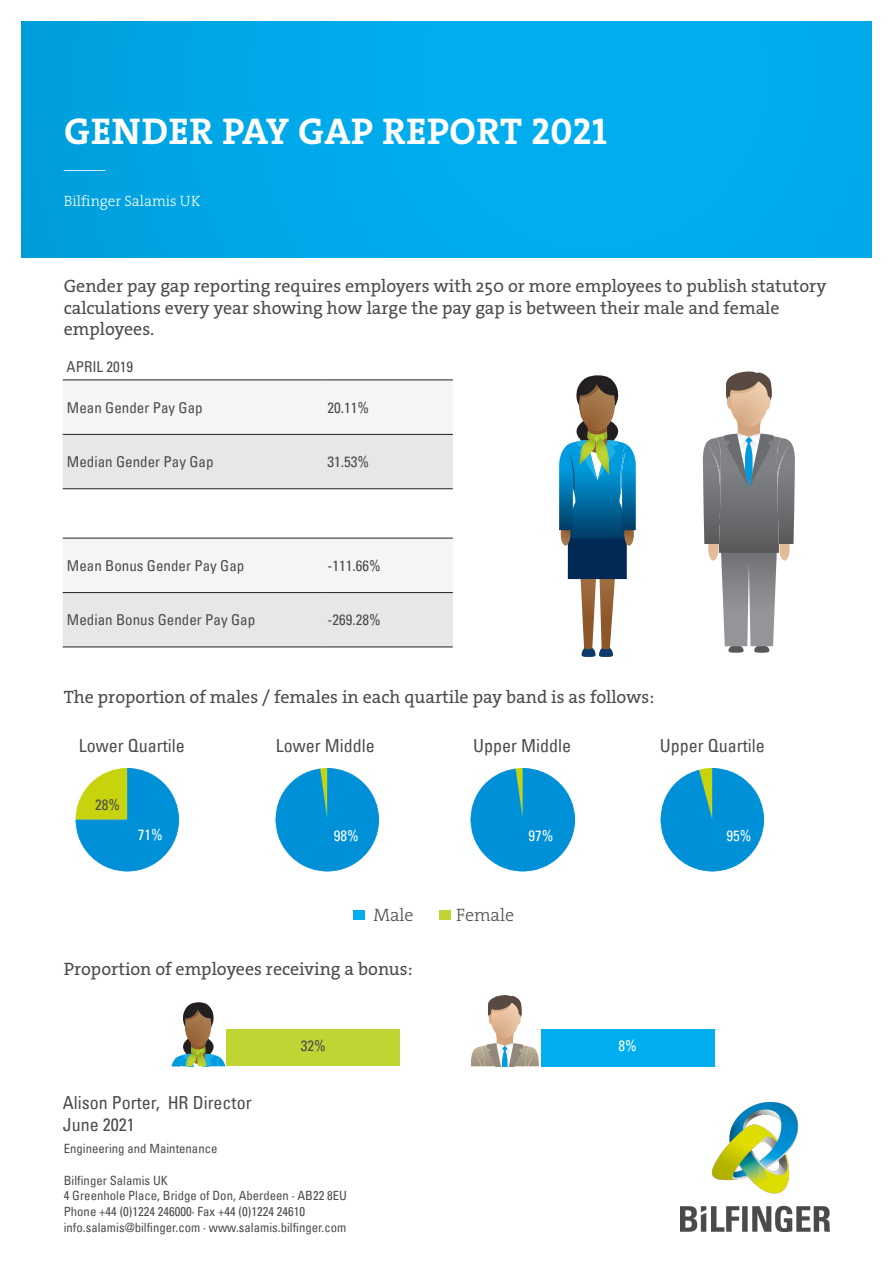
<style>
.page{position:relative;width:893px;height:1263px;background:#fff}
.page>*{position:absolute;margin:0;border:0;box-sizing:border-box;transform-origin:0 0}
.PB_Headline_28{font:700 37.5px "The Serif W7";letter-spacing:.015em;color:#fff}
.TM_Intro{font:18px/21.8px "The Serif W5 Plain";color:#4b4c4d}
.TM_Intro-2{font:condensed 18px "Univers Com 57";color:#4b4c4d}
.TM_Intro-3{font:300 18px "The Serif W3";color:#4b4c4d}
.TM_Tab{font:condensed 15px "Univers Com 57";color:#4b4c4d}
.TM_Ü2{font:300 15px "The Serif W3";color:#fff}
.PB_Subline{font:condensed 15px "Univers Com 57";color:#fff}
.PB_Subline-2{font:condensed 15px "Univers Com 57";color:#4b4c4d}
.PB_Subline-3{font:15px "Myriad Pro";color:#fff}
.PB_Adresse_condensed{font:condensed 12.75px/15.8px "Univers Com 57";color:#4b4c4d}
</style>
<div class="page">
<div style="left:21px;top:21px;width:851px;height:236px;background:linear-gradient(to right,#00a3e1,#00b0f2)"></div>
<img style="left:680px;top:1102px;width:149px;height:129px">
<svg style="left:63px;top:380px;width:390px;height:108px"></svg>
<hr style="left:63px;top:434px;width:260px;height:1px;background:#231f20">
<hr style="left:323px;top:434px;width:130px;height:1px;background:#231f20">
<hr style="left:63px;top:488px;width:260px;height:1px;background:#231f20">
<hr style="left:323px;top:488px;width:130px;height:1px;background:#231f20">
<hr style="left:63px;top:379px;width:260px;height:1px;background:#231f20">
<hr style="left:323px;top:379px;width:130px;height:1px;background:#231f20">
<svg style="left:559px;top:375px;width:77px;height:282px"></svg>
<svg style="left:703px;top:371px;width:92px;height:282px"></svg>
<div style="left:63px;top:593px;width:390px;height:54px;background:#e6e7e9"></div>
<hr style="left:63px;top:592px;width:260px;height:1px;background:#231f20">
<hr style="left:323px;top:592px;width:130px;height:1px;background:#231f20">
<hr style="left:63px;top:647px;width:260px;height:1px;background:#231f20">
<hr style="left:323px;top:647px;width:130px;height:1px;background:#231f20">
<hr style="left:63px;top:538px;width:260px;height:1px;background:#231f20">
<hr style="left:323px;top:538px;width:130px;height:1px;background:#231f20">
<div style="left:353px;top:911px;width:12px;height:9px;background:#00aeef"></div>
<div style="left:439px;top:910px;width:12px;height:9px;background:#c0d434"></div>
<svg style="left:471px;top:995px;width:68px;height:71px"></svg>
<div style="left:541px;top:1029px;width:173px;height:37px;background:#00aeef"></div>
<svg style="left:171px;top:1002px;width:54px;height:64px"></svg>
<div style="left:226px;top:1029px;width:174px;height:37px;background:#c0d434"></div>
<img style="left:276px;top:768px;width:103px;height:104px">
<img style="left:75px;top:768px;width:103px;height:104px">
<img style="left:471px;top:768px;width:103px;height:104px">
<img style="left:661px;top:768px;width:103px;height:104px">
<p class="PB_Headline_28" style="left:64px;top:108px;width:545px">GENDER PAY GAP REPORT 2021</p>
<p class="TM_Ü2" style="left:64px;top:161px;width:43px">––––––</p>
<p class="TM_Ü2" style="left:64px;top:192px;width:138px">Bilfinger Salamis UK</p>
<p class="TM_Intro" style="left:64px;top:275px;width:764px">Gender pay gap reporting requires employers with 250 or more employees to publish statutory calculations every year showing how large the pay gap is between their male and female employees.</p>
<p class="TM_Tab" style="left:67px;top:357px;width:68px">APRIL 2019</p>
<p class="TM_Tab" style="left:67px;top:398px;width:137px">Mean Gender Pay Gap</p>
<p class="TM_Tab" style="left:327px;top:398px;width:43px">20.11%</p>
<p class="TM_Tab" style="left:67px;top:452px;width:148px">Median Gender Pay Gap</p>
<p class="TM_Tab" style="left:327px;top:452px;width:43px">31.53%</p>
<p class="TM_Tab" style="left:67px;top:556px;width:179px">Mean Bonus Gender Pay Gap</p>
<p class="TM_Tab" style="left:327px;top:556px;width:55px">-111.66%</p>
<p class="TM_Tab" style="left:67px;top:610px;width:190px">Median Bonus Gender Pay Gap</p>
<p class="TM_Tab" style="left:327px;top:610px;width:55px">-269.28%</p>
<p class="TM_Intro" style="left:64px;top:686px;width:592px">The proportion of males / females in each quartile pay band is as follows:</p>
<p class="TM_Intro-2" style="left:79px;top:734px;width:107px">Lower Quartile</p>
<p class="TM_Intro-2" style="left:276px;top:734px;width:100px">Lower Middle</p>
<p class="TM_Intro-2" style="left:473px;top:734px;width:99px">Upper Middle</p>
<p class="TM_Intro-2" style="left:660px;top:734px;width:106px">Upper Quartile</p>
<p class="PB_Subline-2" style="left:95px;top:795px;width:26px">28%</p>
<p class="PB_Subline" style="left:138px;top:825px;width:26px">71%</p>
<p class="PB_Subline-3" style="left:726px;top:817px;width:29px">98%</p>
<p class="PB_Subline" style="left:334px;top:826px;width:26px">98%</p>
<p class="PB_Subline-3" style="left:541px;top:823px;width:29px">99%</p>
<p class="PB_Subline" style="left:528px;top:826px;width:26px">97%</p>
<p class="PB_Subline" style="left:726px;top:826px;width:26px">95%</p>
<p class="TM_Intro-3" style="left:373px;top:903px;width:42px">Male</p>
<p class="TM_Intro-3" style="left:456px;top:903px;width:59px">Female</p>
<p class="TM_Intro" style="left:64px;top:958px;width:350px">Proportion of employees receiving a bonus:</p>
<p class="TM_Intro-2" style="left:63px;top:1091px;width:190px">Alison Porter, HR Director</p>
<p class="TM_Intro-2" style="left:63px;top:1113px;width:73px">June 2021</p>
<p class="PB_Subline-2" style="left:301px;top:1036px;width:26px">32%</p>
<p class="PB_Subline" style="left:618px;top:1036px;width:20px">8%</p>
<p class="PB_Adresse_condensed" style="left:64px;top:1140px;width:155px">Engineering and Maintenance</p>
<p class="PB_Adresse_condensed" style="left:64px;top:1172px;width:106px">Bilfinger Salamis UK</p>
<p class="PB_Adresse_condensed" style="left:64px;top:1188px;width:285px">4 Greenhole Place, Bridge of Don, Aberdeen · AB22 8EU<br>Phone +44 (0)1224 246000· Fax +44 (0)1224 24610</p>
<p class="PB_Adresse_condensed" style="left:64px;top:1219px;width:284px">info.salamis@bilfinger.com · www.salamis.bilfinger.com</p>
</div>
